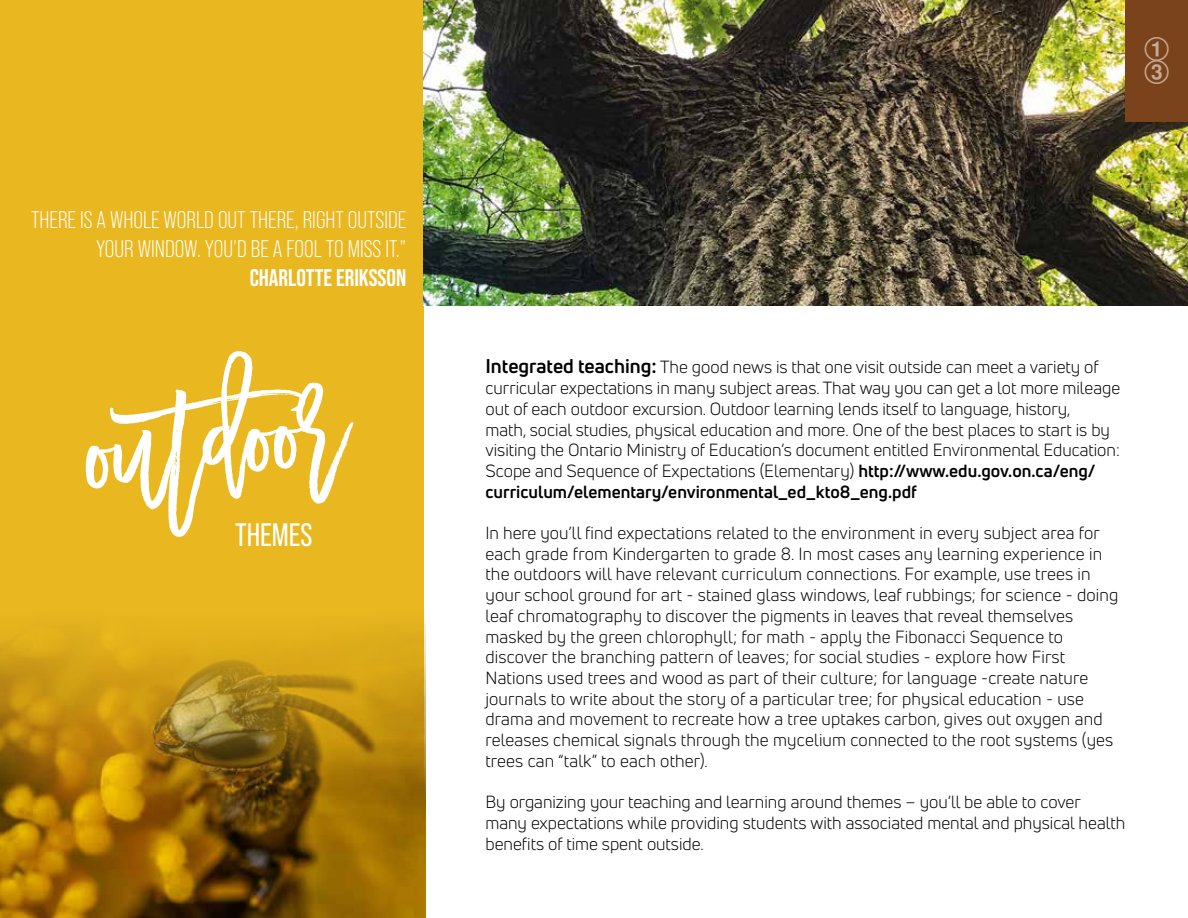
<style>
.page{position:relative;width:1188px;height:918px;background:#fff}
.page>*{position:absolute;margin:0;border:0;box-sizing:border-box;transform-origin:0 0}
.t1{font:120px "Madina Script";color:#fff}
.t2{font:32.4px "Bebas Neue Pro";color:#fff}
.t3{font:24px/28.8px "Bebas Neue Pro";color:#fff;text-align:right}
.t4{font:700 24px "Bebas Neue Pro";color:#fff}
.t5{font:17.25px/20.7px "Uni Neue";color:#000}
.s1{font-weight:700;font-size:19.5px}
.s2{font-weight:700}
</style>
<div class="page">
<div style="left:0;top:0;width:423px;height:918px;background:#e9b820"></div>
<img style="left:423px;top:0;width:765px;height:306px">
<img style="left:0;top:612px;width:426px;height:306px">
<div style="left:1126px;top:0;width:62px;height:122px;background:#7a431c"></div>
<h3 class="t3" style="left:31px;top:206px;width:377px">THERE IS A WHOLE WORLD OUT THERE, RIGHT OUTSIDE<br>YOUR WINDOW. YOU’D BE A FOOL TO MISS IT.”</h3>
<h3 class="t4" style="left:250px;top:264px;width:158px">CHARLOTTE ERIKSSON</h3>
<h1 class="t1" style="left:77px;top:379px;width:263px;rotate:-6deg">outdoor</h1>
<h2 class="t2" style="left:235px;top:516px;width:79px">THEMES</h2>
<p class="t5" style="left:485px;top:357px;width:636px"><span class="s1">Integrated teaching:</span> The good news is that one visit outside can meet a variety of curricular expectations in many subject areas. That way you can get a lot more mileage out of each outdoor excursion. Outdoor learning lends itself to language, history,<br>math, social studies, physical education and more. One of the best places to start is by visiting the Ontario Ministry of Education’s document entitled Environmental Education:<br>Scope and Sequence of Expectations (Elementary) <span class="s2">http://www.edu.gov.on.ca/eng/ curriculum/elementary/environmental_ed_kto8_eng.pdf</span></p>
<p class="t5" style="left:485px;top:523px;width:635px">In here you’ll find expectations related to the environment in every subject area for each grade from Kindergarten to grade 8. In most cases any learning experience in the outdoors will have relevant curriculum connections. For example, use trees in your school ground for art - stained glass windows, leaf rubbings; for science - doing leaf chromatography to discover the pigments in leaves that reveal themselves masked by the green chlorophyll; for math - apply the Fibonacci Sequence to discover the branching pattern of leaves; for social studies - explore how First Nations used trees and wood as part of their culture; for language -create nature journals to write about the story of a particular tree; for physical education - use drama and movement to recreate how a tree uptakes carbon, gives out oxygen and releases chemical signals through the mycelium connected to the root systems (yes trees can “talk” to each other).</p>
<p class="t5" style="left:485px;top:792px;width:641px">By organizing your teaching and learning around themes – you’ll be able to cover many expectations while providing students with associated mental and physical health benefits of time spent outside.</p>
</div>
